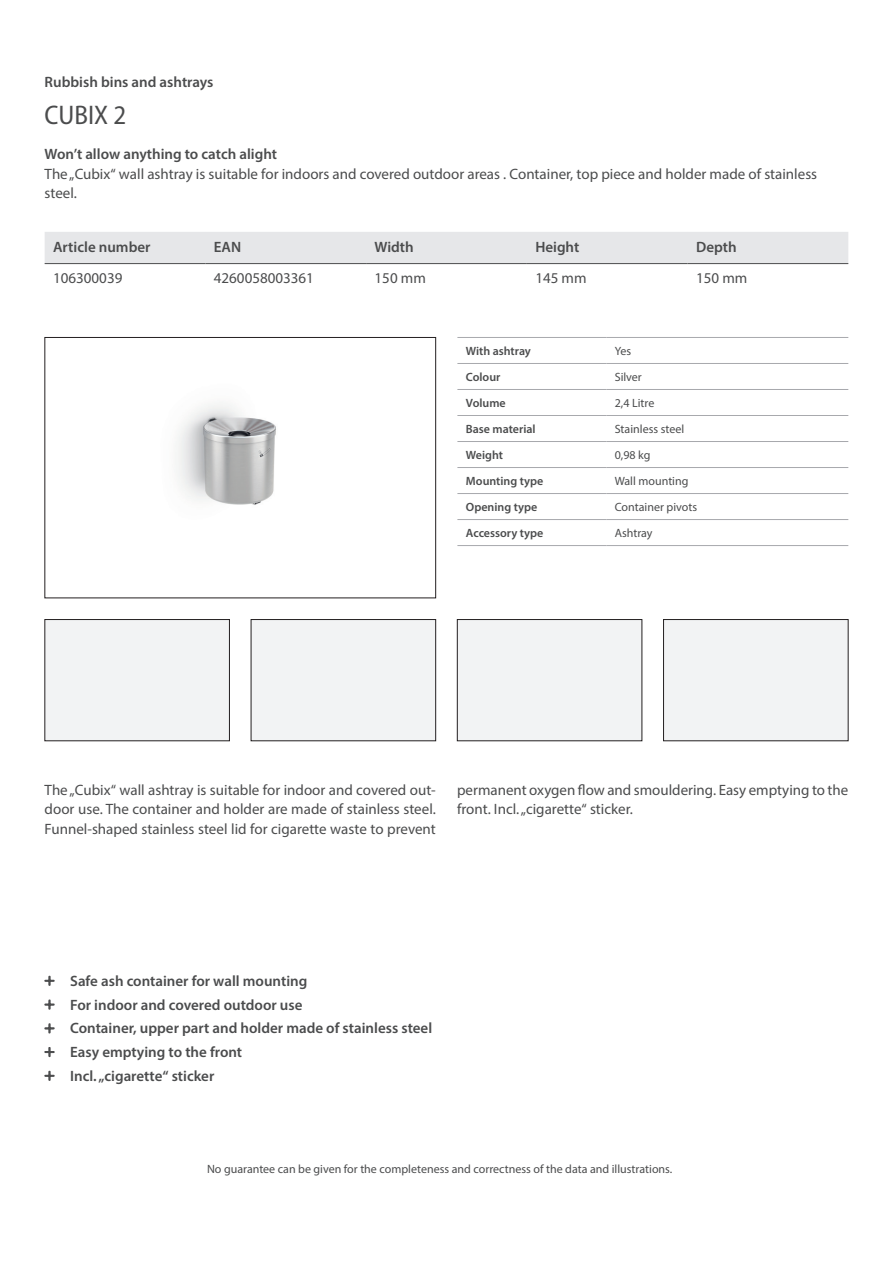
<style>
.page{position:relative;width:893px;height:1263px;background:#fff}
.page>*{position:absolute;margin:0;border:0;box-sizing:border-box;transform-origin:0 0}
.t1{font:semi-condensed 27px "Myriad Pro";color:#4b4c4d}
.t2{font:15px/19.5px "Myriad Pro";color:#4b4c4d}
.t3{font:600 15px/23.7px "Myriad Pro";color:#4b4c4d}
.t4{font:12px "Myriad Pro";color:#4b4c4d}
.t5{font:600 12px "Myriad Pro";color:#4b4c4d}
</style>
<div class="page">
<img style="left:178px;top:404px;width:98px;height:101px">
<div style="left:45px;top:337px;width:391px;height:261px;border:1px solid #231f20"></div>
<div style="left:45px;top:619px;width:184px;height:122px;background:#f2f3f4"></div>
<div style="left:45px;top:619px;width:185px;height:122px;border:1px solid #231f20"></div>
<div style="left:251px;top:619px;width:185px;height:122px;background:#f2f3f4"></div>
<div style="left:251px;top:619px;width:185px;height:122px;border:1px solid #231f20"></div>
<div style="left:663px;top:619px;width:185px;height:122px;background:#f2f3f4"></div>
<div style="left:663px;top:619px;width:185px;height:122px;border:1px solid #231f20"></div>
<div style="left:457px;top:619px;width:185px;height:122px;background:#f2f3f4"></div>
<div style="left:457px;top:619px;width:185px;height:122px;border:1px solid #231f20"></div>
<div style="left:45px;top:232px;width:803px;height:31px;background:#e6e7e9"></div>
<hr style="left:45px;top:263px;width:160px;height:1px;background:#4b4c4d">
<hr style="left:205px;top:263px;width:161px;height:1px;background:#4b4c4d">
<hr style="left:366px;top:263px;width:161px;height:1px;background:#4b4c4d">
<hr style="left:527px;top:263px;width:161px;height:1px;background:#4b4c4d">
<hr style="left:688px;top:263px;width:160px;height:1px;background:#4b4c4d">
<hr style="left:457px;top:337px;width:149px;height:1px;background:#a8a9ad">
<hr style="left:606px;top:337px;width:242px;height:1px;background:#a8a9ad">
<hr style="left:457px;top:363px;width:149px;height:1px;background:#a8a9ad">
<hr style="left:606px;top:363px;width:242px;height:1px;background:#a8a9ad">
<hr style="left:457px;top:389px;width:149px;height:1px;background:#a8a9ad">
<hr style="left:606px;top:389px;width:242px;height:1px;background:#a8a9ad">
<hr style="left:457px;top:415px;width:149px;height:1px;background:#a8a9ad">
<hr style="left:606px;top:415px;width:242px;height:1px;background:#a8a9ad">
<hr style="left:457px;top:441px;width:149px;height:1px;background:#a8a9ad">
<hr style="left:606px;top:441px;width:242px;height:1px;background:#a8a9ad">
<hr style="left:457px;top:467px;width:149px;height:1px;background:#a8a9ad">
<hr style="left:606px;top:467px;width:242px;height:1px;background:#a8a9ad">
<hr style="left:457px;top:493px;width:149px;height:1px;background:#a8a9ad">
<hr style="left:606px;top:493px;width:242px;height:1px;background:#a8a9ad">
<hr style="left:457px;top:519px;width:149px;height:1px;background:#a8a9ad">
<hr style="left:606px;top:519px;width:242px;height:1px;background:#a8a9ad">
<hr style="left:457px;top:545px;width:149px;height:1px;background:#a8a9ad">
<hr style="left:606px;top:545px;width:242px;height:1px;background:#a8a9ad">
<p class="t3" style="left:45px;top:70px;width:170px">Rubbish bins and ashtrays</p>
<h1 class="t1" style="left:45px;top:99px;width:83px">CUBIX 2</h1>
<p class="t3" style="left:45px;top:142px;width:234px">Won’t allow anything to catch alight</p>
<p class="t2" style="left:45px;top:164px;width:774px">The „Cubix“ wall ashtray is suitable for indoors and covered outdoor areas . Container, top piece and holder made of stainless steel.</p>
<p class="t3" style="left:53px;top:234px;width:99px">Article number</p>
<p class="t3" style="left:214px;top:234px;width:29px">EAN</p>
<p class="t3" style="left:375px;top:234px;width:41px">Width</p>
<p class="t3" style="left:535px;top:234px;width:46px">Height</p>
<p class="t3" style="left:696px;top:234px;width:42px">Depth</p>
<p class="t2" style="left:53px;top:268px;width:71px">106300039</p>
<p class="t2" style="left:214px;top:268px;width:102px">4260058003361</p>
<p class="t2" style="left:375px;top:268px;width:53px">150 mm</p>
<p class="t2" style="left:535px;top:268px;width:53px">145 mm</p>
<p class="t2" style="left:696px;top:268px;width:53px">150 mm</p>
<p class="t5" style="left:466px;top:343px;width:67px">With ashtray</p>
<p class="t4" style="left:615px;top:344px;width:18px">Yes</p>
<p class="t5" style="left:466px;top:369px;width:36px">Colour</p>
<p class="t4" style="left:615px;top:370px;width:29px">Silver</p>
<p class="t5" style="left:466px;top:395px;width:41px">Volume</p>
<p class="t4" style="left:615px;top:396px;width:41px">2,4 Litre</p>
<p class="t5" style="left:466px;top:421px;width:71px">Base material</p>
<p class="t4" style="left:615px;top:422px;width:71px">Stainless steel</p>
<p class="t5" style="left:466px;top:447px;width:39px">Weight</p>
<p class="t4" style="left:615px;top:448px;width:37px">0,98 kg</p>
<p class="t5" style="left:466px;top:473px;width:79px">Mounting type</p>
<p class="t4" style="left:615px;top:474px;width:75px">Wall mounting</p>
<p class="t5" style="left:466px;top:499px;width:73px">Opening type</p>
<p class="t4" style="left:615px;top:500px;width:84px">Container pivots</p>
<p class="t5" style="left:466px;top:525px;width:79px">Accessory type</p>
<p class="t4" style="left:615px;top:526px;width:39px">Ashtray</p>
<p class="t2" style="left:45px;top:780px;width:393px;text-align:justify">The „Cubix“ wall ashtray is suitable for indoor and covered out&shy;door use. The container and holder are made of stainless steel.<br>Funnel-shaped stainless steel lid for cigarette waste to prevent</p>
<p class="t2" style="left:457px;top:780px;width:393px">permanent oxygen flow and smouldering. Easy emptying to the front. Incl. „cigarette“ sticker.</p>
<p class="t3" style="left:70px;top:968px;width:364px">Safe ash container for wall mounting<br>For indoor and covered outdoor use<br>Container, upper part and holder made of stainless steel Easy emptying to the front<br>Incl. „cigarette“ sticker</p>
<p class="t4" style="left:207px;top:1161px;width:467px">No guarantee can be given for the completeness and correctness of the data and illustrations.</p>
</div>
